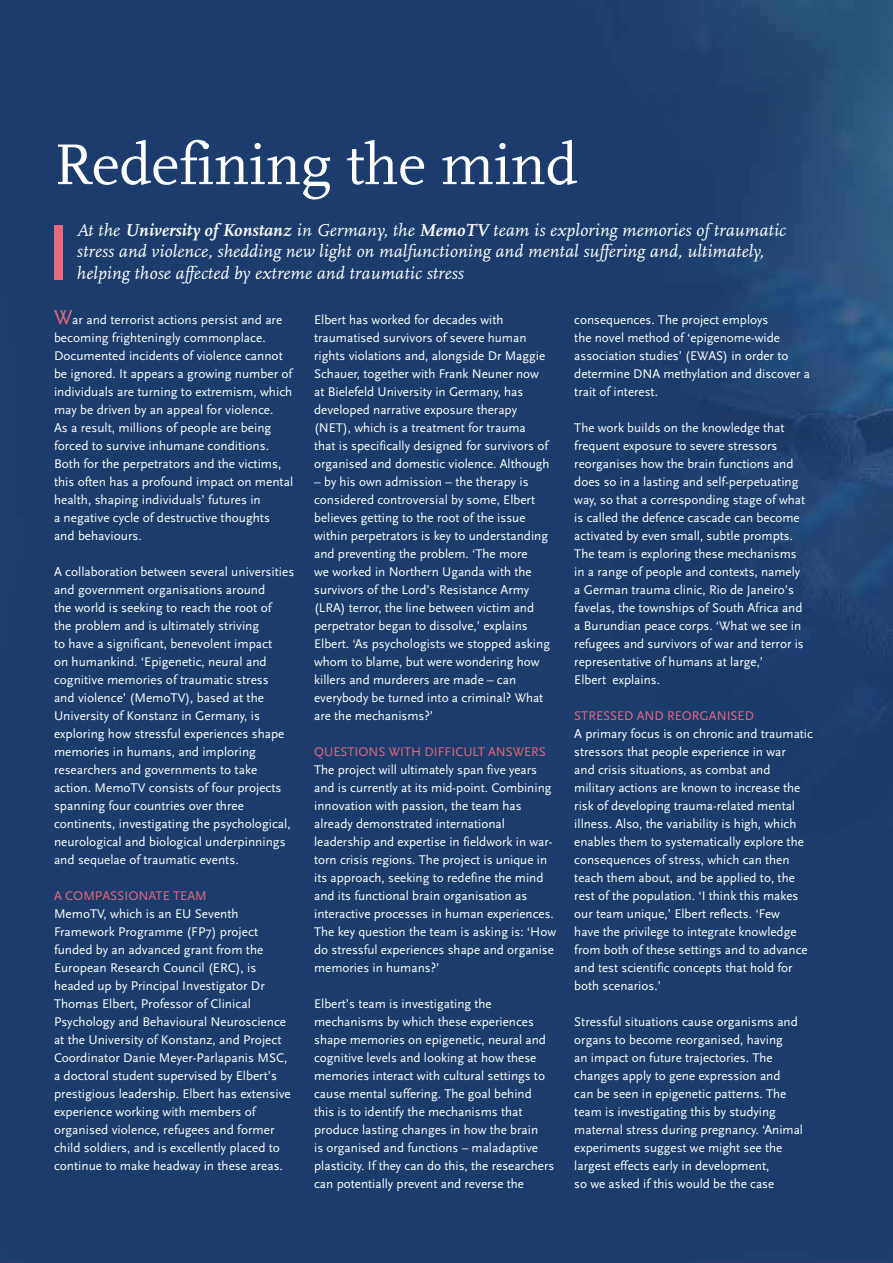
<style>
.page{position:relative;width:893px;height:1263px;background:#1c3c6d}
.page>*{position:absolute;margin:0;border:0;box-sizing:border-box;transform-origin:0 0}
.t1{font:60px "Scala";color:#fff}
.t2{font:italic 18px/21.6px "Scala";letter-spacing:.01em;color:#fff}
.t3{font:13.2px/18px "Scala Sans";color:#fff}
.t4{font:13.2px "Scala Sans";color:#e7697c}
.s1{font-weight:700}
.s2{font-size:21px;color:#e7697c}
</style>
<div class="page">
<div style="left:54px;top:225px;width:9px;height:54px;background:#e7697c"></div>
<h1 class="t1" style="left:54px;top:132px;width:525px">Redefining the mind</h1>
<p class="t2" style="left:77px;top:220px;width:711px">At the <span class="s1">University of Konstanz</span> in Germany, the <span class="s1">MemoTV</span> team is exploring memories of traumatic stress and violence, shedding new light on malfunctioning and mental suffering and, ultimately, helping those affected by extreme and traumatic stress</p>
<p class="t3" style="left:54px;top:311px;width:241px"><span class="s2">W</span>ar and terrorist actions persist and are becoming frighteningly commonplace.<br>Documented incidents of violence cannot be ignored. It appears a growing number of individuals are turning to extremism, which may be driven by an appeal for violence.<br>As a result, millions of people are being forced to survive inhumane conditions.<br>Both for the perpetrators and the victims, this often has a profound impact on mental health, shaping individuals’ futures in<br>a negative cycle of destructive thoughts and behaviours.</p>
<p class="t3" style="left:54px;top:563px;width:242px">A collaboration between several universities and government organisations around<br>the world is seeking to reach the root of<br>the problem and is ultimately striving<br>to have a significant, benevolent impact<br>on humankind. ‘Epigenetic, neural and cognitive memories of traumatic stress<br>and violence’ (MemoTV), based at the University of Konstanz in Germany, is exploring how stressful experiences shape memories in humans, and imploring researchers and governments to take action. MemoTV consists of four projects spanning four countries over three continents, investigating the psychological, neurological and biological underpinnings and sequelae of traumatic events.</p>
<p class="t4" style="left:54px;top:888px;width:154px">A COMPASSIONATE TEAM</p>
<p class="t3" style="left:54px;top:905px;width:238px">MemoTV, which is an EU Seventh Framework Programme (FP7) project funded by an advanced grant from the European Research Council (ERC), is headed up by Principal Investigator Dr Thomas Elbert, Professor of Clinical Psychology and Behavioural Neuroscience at the University of Konstanz, and Project Coordinator Danie Meyer-Parlapanis MSC, a doctoral student supervised by Elbert’s prestigious leadership. Elbert has extensive experience working with members of organised violence, refugees and former child soldiers, and is excellently placed to continue to make headway in these areas.</p>
<p class="t3" style="left:574px;top:311px;width:237px">consequences. The project employs<br>the novel method of ‘epigenome-wide association studies’ (EWAS) in order to determine DNA methylation and discover a trait of interest.</p>
<p class="t3" style="left:574px;top:419px;width:232px">The work builds on the knowledge that frequent exposure to severe stressors reorganises how the brain functions and does so in a lasting and self-perpetuating way, so that a corresponding stage of what is called the defence cascade can become activated by even small, subtle prompts.<br>The team is exploring these mechanisms in a range of people and contexts, namely a German trauma clinic, Rio de Janeiro’s favelas, the townships of South Africa and a Burundian peace corps. ‘What we see in refugees and survivors of war and terror is representative of humans at large,’<br>Elbert explains.</p>
<p class="t4" style="left:574px;top:708px;width:181px">STRESSED AND REORGANISED</p>
<p class="t3" style="left:574px;top:725px;width:240px">A primary focus is on chronic and traumatic stressors that people experience in war<br>and crisis situations, as combat and military actions are known to increase the risk of developing trauma-related mental illness. Also, the variability is high, which enables them to systematically explore the consequences of stress, which can then teach them about, and be applied to, the rest of the population. ‘I think this makes our team unique,’ Elbert reflects. ‘Few<br>have the privilege to integrate knowledge from both of these settings and to advance and test scientific concepts that hold for both scenarios.’</p>
<p class="t3" style="left:574px;top:1013px;width:230px">Stressful situations cause organisms and organs to become reorganised, having<br>an impact on future trajectories. The changes apply to gene expression and<br>can be seen in epigenetic patterns. The team is investigating this by studying maternal stress during pregnancy. ‘Animal experiments suggest we might see the largest effects early in development,<br>so we asked if this would be the case</p>
<p class="t3" style="left:314px;top:311px;width:237px">Elbert has worked for decades with traumatised survivors of severe human rights violations and, alongside Dr Maggie Schauer, together with Frank Neuner now at Bielefeld University in Germany, has developed narrative exposure therapy (NET), which is a treatment for trauma that is specifically designed for survivors of organised and domestic violence. Although</p>
<p class="t3" style="left:314px;top:473px;width:237px">– by his own admission – the therapy is considered controversial by some, Elbert believes getting to the root of the issue within perpetrators is key to understanding and preventing the problem. ‘The more<br>we worked in Northern Uganda with the survivors of the Lord’s Resistance Army (LRA) terror, the line between victim and perpetrator began to dissolve,’ explains Elbert. ‘As psychologists we stopped asking whom to blame, but were wondering how killers and murderers are made – can everybody be turned into a criminal? What are the mechanisms?’</p>
<p class="t4" style="left:314px;top:744px;width:233px">QUESTIONS WITH DIFFICULT ANSWERS</p>
<p class="t3" style="left:314px;top:761px;width:243px">The project will ultimately span five years and is currently at its mid-point. Combining innovation with passion, the team has already demonstrated international leadership and expertise in fieldwork in war&shy;torn crisis regions. The project is unique in its approach, seeking to redefine the mind and its functional brain organisation as interactive processes in human experiences.<br>The key question the team is asking is: ‘How do stressful experiences shape and organise memories in humans?’</p>
<p class="t3" style="left:314px;top:995px;width:242px">Elbert’s team is investigating the mechanisms by which these experiences shape memories on epigenetic, neural and cognitive levels and looking at how these memories interact with cultural settings to cause mental suffering. The goal behind this is to identify the mechanisms that produce lasting changes in how the brain<br>is organised and functions – maladaptive plasticity. If they can do this, the researchers can potentially prevent and reverse the</p>
</div>
